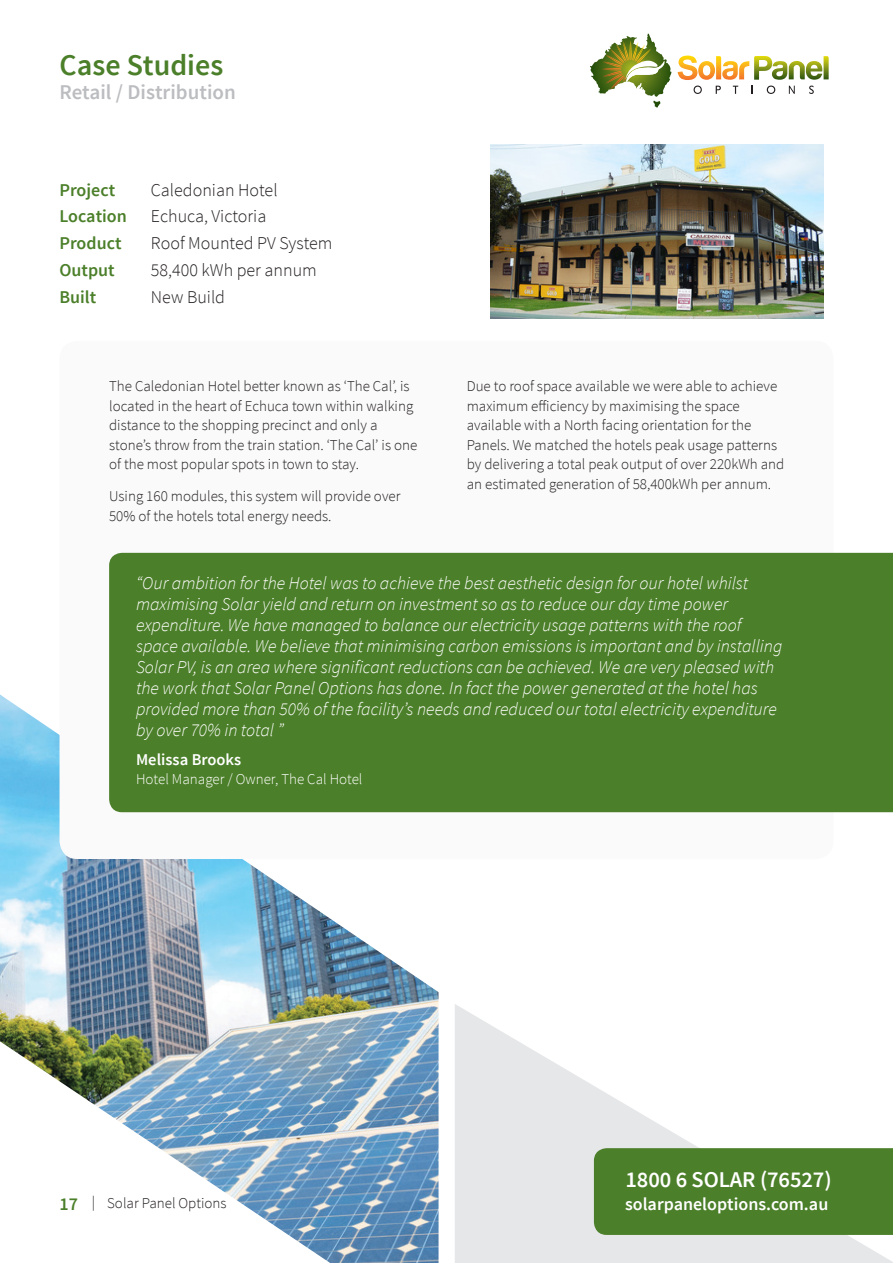
<style>
.page{position:relative;width:893px;height:1263px;background:#fff}
.page>*{position:absolute;margin:0;border:0;box-sizing:border-box;transform-origin:0 0}
.Section_Title{font:600 30px "Source Sans Pro";color:#4b7f29}
.t1{font:600 22.5px "Source Sans Pro";letter-spacing:-.005em;color:#fff}
.Normal_Paragraph{font:600 21px "Source Sans Pro";color:#bcbdc0}
.Normal_Paragraph-2{font:italic 300 18px/21px "Source Sans Pro";color:#fff}
.Body_Copy_Big{font:300 18px "Source Sans Pro";color:#231f20}
.Body_Copy_Big-2{font:600 18px "Source Sans Pro";color:#4b7f29}
.t2{font:600 18px "Source Sans Pro";color:#fff}
.Normal_Paragraph-3{font:600 16.5px "Source Sans Pro";color:#fff}
.Body_Copy_Small{font:300 15px/19.5px "Source Sans Pro";color:#231f20}
.Normal_Paragraph-4{font:300 15px "Source Sans Pro";color:#fff}
.s1{font-weight:600;font-size:18px;color:#4b7f29}
</style>
<div class="page">
<img style="left:0;top:694px;width:439px;height:569px">
<svg style="left:455px;top:1004px;width:438px;height:259px"></svg>
<svg style="left:653px;top:101px;width:8px;height:7px"></svg>
<svg style="left:590px;top:34px;width:74px;height:56px"></svg>
<svg style="left:678px;top:56px;width:151px;height:24px"></svg>
<svg style="left:694px;top:86px;width:8px;height:8px"></svg>
<svg style="left:716px;top:86px;width:5px;height:8px"></svg>
<svg style="left:733px;top:86px;width:5px;height:8px"></svg>
<svg style="left:751px;top:86px;width:2px;height:8px"></svg>
<svg style="left:767px;top:86px;width:8px;height:8px"></svg>
<svg style="left:789px;top:86px;width:6px;height:8px"></svg>
<svg style="left:809px;top:86px;width:5px;height:8px"></svg>
<div style="left:594px;top:1148px;width:299px;height:87px;background:#4b7f29"></div>
<div style="left:60px;top:341px;width:773px;height:518px;background:#fafafa;border-radius:18px"></div>
<div style="left:109px;top:553px;width:784px;height:259px;background:#4b7f29"></div>
<img style="left:491px;top:145px;width:333px;height:173px">
<p class="Section_Title" style="left:60px;top:46px;width:165px">Case Studies</p>
<p class="Normal_Paragraph" style="left:60px;top:79px;width:178px">Retail / Distribution</p>
<p class="Body_Copy_Big-2" style="left:60px;top:178px;width:57px">Project</p>
<p class="Body_Copy_Big-2" style="left:60px;top:205px;width:69px">Location</p>
<p class="Body_Copy_Big-2" style="left:60px;top:232px;width:63px">Product</p>
<p class="Body_Copy_Big-2" style="left:60px;top:258px;width:57px">Output</p>
<p class="Body_Copy_Big-2" style="left:60px;top:285px;width:38px">Built</p>
<p class="Body_Copy_Big" style="left:151px;top:179px;width:128px">Caledonian Hotel</p>
<p class="Body_Copy_Big" style="left:151px;top:205px;width:117px">Echuca, Victoria</p>
<p class="Body_Copy_Big" style="left:151px;top:232px;width:183px">Roof Mounted PV System</p>
<p class="Body_Copy_Big" style="left:151px;top:259px;width:167px">58,400 kWh per annum</p>
<p class="Body_Copy_Big" style="left:151px;top:286px;width:76px">New Build</p>
<p class="Body_Copy_Small" style="left:109px;top:376px;width:310px">The Caledonian Hotel better known as ‘The Cal’, is located in the heart of Echuca town within walking distance to the shopping precinct and only a stone’s throw from the train station. ‘The Cal’ is one of the most popular spots in town to stay.</p>
<p class="Body_Copy_Small" style="left:109px;top:487px;width:293px">Using 160 modules, this system will provide over<br>50% of the hotels total energy needs.</p>
<p class="Body_Copy_Small" style="left:467px;top:376px;width:319px">Due to roof space available we were able to achieve maximum efficiency by maximising the space available with a North facing orientation for the Panels. We matched the hotels peak usage patterns by delivering a total peak output of over 220kWh and an estimated generation of 58,400kWh per annum.</p>
<p class="Normal_Paragraph-2" style="left:136px;top:572px;width:648px">“Our ambition for the Hotel was to achieve the best aesthetic design for our hotel whilst maximising Solar yield and return on investment so as to reduce our day time power expenditure. We have managed to balance our electricity usage patterns with the roof space available. We believe that minimising carbon emissions is important and by installing Solar PV, is an area where significant reductions can be achieved. We are very pleased with the work that Solar Panel Options has done. In fact the power generated at the hotel has provided more than 50% of the facility’s needs and reduced our total electricity expenditure by over 70% in total ”</p>
<p class="Normal_Paragraph-3" style="left:136px;top:749px;width:107px">Melissa Brooks</p>
<p class="Normal_Paragraph-4" style="left:136px;top:770px;width:228px">Hotel Manager / Owner, The Cal Hotel</p>
<h2 class="t1" style="left:625px;top:1166px;width:208px">1800 6 SOLAR (76527)</h2>
<p class="Body_Copy_Small" style="left:60px;top:1193px;width:169px"><span class="s1">17</span> | Solar Panel Options</p>
<p class="t2" style="left:625px;top:1193px;width:205px">solarpaneloptions.com.au</p>
</div>
